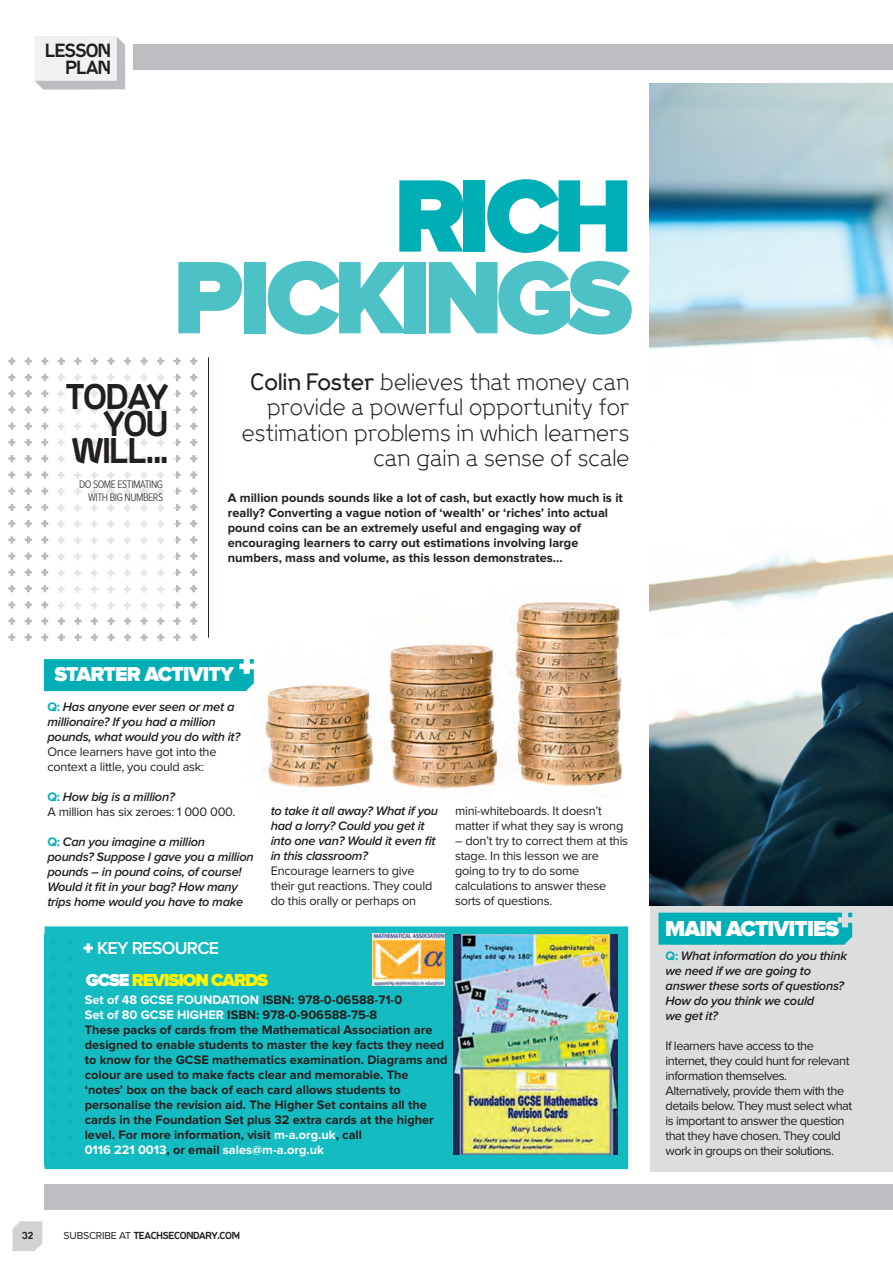
<style>
.page{position:relative;width:893px;height:1264px;background:#fff}
.page>*{position:absolute;margin:0;border:0;box-sizing:border-box;transform-origin:0 0}
.t1{font:900 106.8px "Proxima Nova";letter-spacing:-.06em;color:#4cc2c7}
.t2{font:900 106.8px "Proxima Nova";color:#00afb5}
.t3{font:700 31.5px/27px "Progress";letter-spacing:-.04em;color:#231f20;text-align:right}
.t4{font:900 22.5px "Proxima Nova";letter-spacing:-.04em;color:#fff}
.t5{font:300 21px/25.2px "Progress";color:#231f20;text-align:right}
.t6{font:900 21px "Proxima Nova";letter-spacing:-.04em;color:#fff}
.t7{font:900 18px "Proxima Nova";letter-spacing:-.065em;color:#fff101}
.t8{font:600 18px "Proxima Nova";letter-spacing:-.04em;color:#fff}
.t9{font:700 16.8px/16.5px "Progress";letter-spacing:-.045em;color:#231f20;text-align:right}
.t10{font:700 12.75px/15px "Proxima Nova";color:#231f20}
.t11{font:italic 600 12.75px/15px "Proxima Nova";letter-spacing:-.02em;color:#231f20}
.t12{font:12.75px/15px "Proxima Nova";letter-spacing:-.02em;color:#231f20}
.t13{font:12.75px/15px "Proxima Nova";letter-spacing:-.04em;color:#231f20}
.t14{font:300 11.25px/13.5px "Proxima Nova Cond";letter-spacing:-.04em;color:#231f20;text-align:right}
.t15{font:700 9px "Progress";letter-spacing:-.035em;color:#231f20}
.s1{font-weight:500}
.s2{font-weight:700;font-style:normal;color:#00afb5}
.s3{font-weight:700;color:#00afb5}
.s4{font-weight:600;font-style:italic}
.s5{font-family:"Progress";font-weight:900}
.s6{color:#fff}
.s7{font-family:"Proxima Nova";font-weight:400;font-size:10.5px}
</style>
<div class="page">
<img style="left:265px;top:602px;width:357px;height:188px">
<div style="left:656px;top:83px;width:237px;height:1089px;background:#dcdddf"></div>
<img style="left:649px;top:84px;width:244px;height:821px">
<img style="left:8px;top:357px;width:190px;height:284px">
<img style="left:50px;top:366px;width:125px;height:248px">
<hr style="left:208px;top:357px;width:1px;height:281px;background:#231f20">
<svg style="left:13px;top:1221px;width:29px;height:30px"></svg>
<svg style="left:35px;top:36px;width:90px;height:54px"></svg>
<div style="left:45px;top:1184px;width:848px;height:25px;background:#bcbdc0"></div>
<div style="left:44px;top:659px;width:210px;height:32px;background:#00afb5"></div>
<div style="left:133px;top:45px;width:760px;height:25px;background:#bcbdc0"></div>
<div style="left:658px;top:913px;width:194px;height:32px;background:#00afb5"></div>
<div style="left:45px;top:926px;width:583px;height:243px;background:#14bcc1"></div>
<img style="left:45px;top:935px;width:32px;height:230px">
<img style="left:372px;top:933px;width:72px;height:52px">
<img style="left:453px;top:934px;width:164px;height:220px">
<h3 class="t9" style="left:45px;top:44px;width:67px">LESSON<br>PLAN</h3>
<h1 class="t2" style="left:393px;top:180px;width:241px">RICH</h1>
<h1 class="t1" style="left:173px;top:262px;width:462px">PICKINGS</h1>
<h2 class="t3" style="left:65px;top:386px;width:105px">TODAY<br>YOU<br>WILL...</h2>
<p class="t14" style="left:79px;top:478px;width:86px">DO SOME ESTIMATING<br>WITH BIG NUMBERS</p>
<h3 class="t5" style="left:242px;top:371px;width:389px"><span class="s1">Colin Foster</span> believes that money can provide a powerful opportunity for estimation problems in which learners can gain a sense of scale</h3>
<p class="t10" style="left:228px;top:491px;width:396px">A million pounds sounds like a lot of cash, but exactly how much is it really? Converting a vague notion of ‘wealth’ or ‘riches’ into actual pound coins can be an extremely useful and engaging way of encouraging learners to carry out estimations involving large numbers, mass and volume, as this lesson demonstrates...</p>
<h3 class="t6" style="left:55px;top:667px;width:181px">STARTER ACTIVITY</h3>
<p class="t11" style="left:47px;top:701px;width:194px"><span class="s2">Q:</span> Has anyone ever seen or met a millionaire? If you had a million pounds, what would you do with it?</p>
<p class="t12" style="left:47px;top:746px;width:170px">Once learners have got into the context a little, you could ask:</p>
<p class="t12" style="left:47px;top:791px;width:189px"><span class="s3">Q:</span> <span class="s4">How big is a million?<br></span>A million has six zeroes: 1 000 000.</p>
<p class="t11" style="left:47px;top:836px;width:208px"><span class="s2">Q:</span> Can you imagine a million pounds? Suppose I gave you a million pounds – in pound coins, of course!<br>Would it fit in your bag? How many trips home would you have to make</p>
<p class="t11" style="left:271px;top:805px;width:169px">to take it all away? What if you had a lorry? Could you get it into one van? Would it even fit in this classroom?</p>
<p class="t12" style="left:271px;top:864px;width:163px">Encourage learners to give their gut reactions. They could do this orally or perhaps on</p>
<p class="t12" style="left:455px;top:804px;width:170px">mini-whiteboards. It doesn’t matter if what they say is wrong</p>
<p class="t12" style="left:455px;top:835px;width:175px">– don’t try to correct them at this stage. In this lesson we are going to try to do some calculations to answer these sorts of questions.</p>
<h3 class="t8" style="left:83px;top:942px;width:138px"><span class="s5">+</span> KEY RESOURCE</h3>
<h3 class="t7" style="left:86px;top:974px;width:184px"><span class="s6">GCSE</span> REVISION CARDS</h3>
<p class="t10" style="left:85px;top:994px;width:364px"><span class="s6">Set of 48 GCSE FOUNDATION</span> ISBN: 978-0-06588-71-0<br><span class="s6">Set of 80 GCSE HIGHER</span> ISBN: 978-0-906588-75-8<br>These packs of cards from the Mathematical Association are designed to enable students to master the key facts they need to know for the GCSE mathematics examination. Diagrams and colour are used to make facts clear and memorable. The ‘notes’ box on the back of each card allows students to personalise the revision aid. The Higher Set contains all the cards in the Foundation Set plus 32 extra cards at the higher level. For more information, visit <span class="s6">m-a.org.uk</span>, call<br><span class="s6">0116 221 0013</span>, or email <span class="s6">sales@m-a.org.uk</span></p>
<p class="t15" style="left:22px;top:1232px;width:13px">32</p>
<p class="t15" style="left:64px;top:1232px;width:178px"><span class="s7">SUBSCRIBE AT</span> TEACHSECONDARY.COM</p>
<h3 class="t4" style="left:665px;top:921px;width:175px">MAIN ACTIVITIES</h3>
<p class="t11" style="left:665px;top:949px;width:183px"><span class="s2">Q:</span> What information do you think we need if we are going to answer these sorts of questions?<br>How do you think we could<br>we get it?</p>
<p class="t13" style="left:665px;top:1039px;width:188px">If learners have access to the internet, they could hunt for relevant information themselves.<br>Alternatively, provide them with the details below. They must select what is important to answer the question that they have chosen. They could work in groups on their solutions.</p>
</div>
